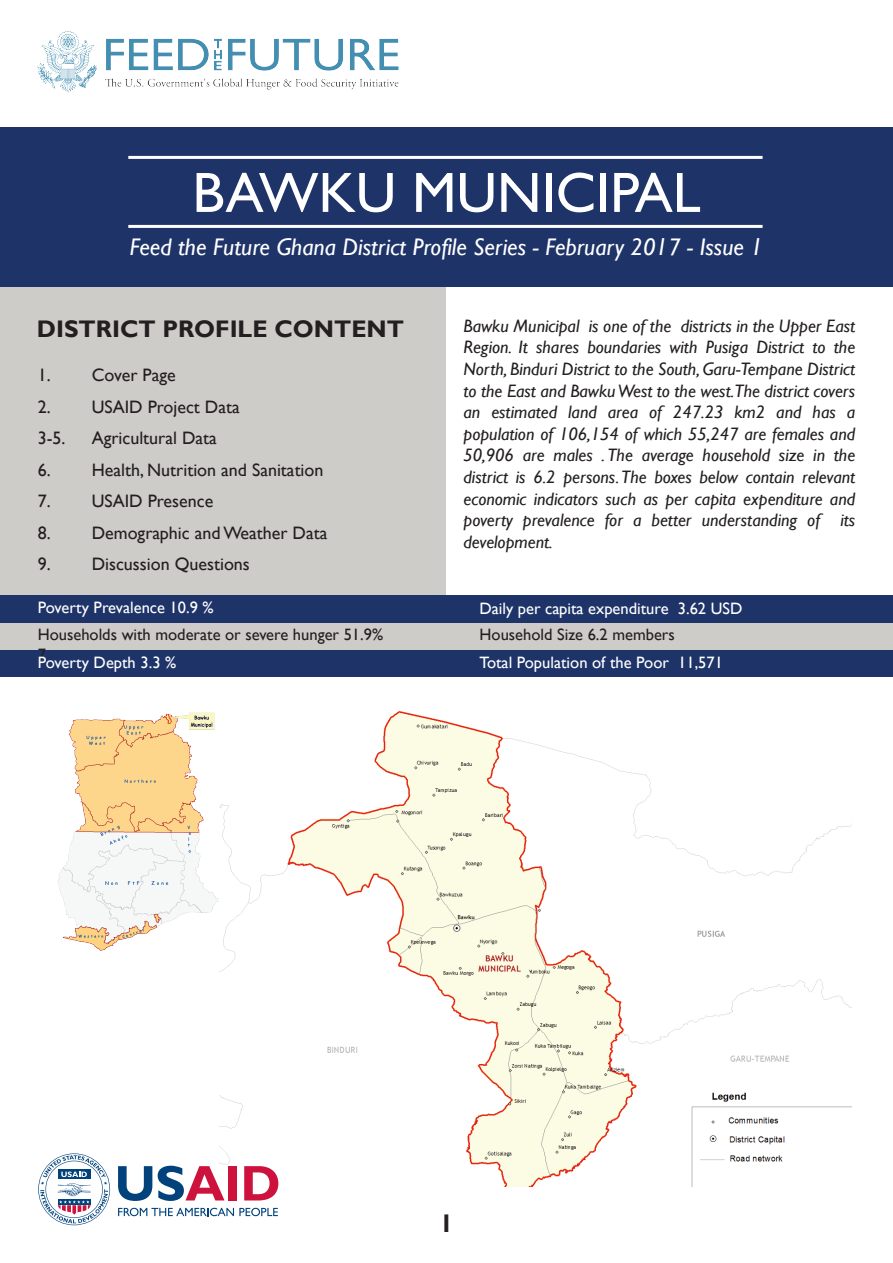
<style>
.page{position:relative;width:893px;height:1263px;background:#fff}
.page>*{position:absolute;margin:0;border:0;box-sizing:border-box;transform-origin:0 0}
.t1{font:57px "Gill Sans";color:#fff}
.t2{font:700 25.5px "Gill Sans";color:#231f20}
.t3{font:italic 24px "Gill Sans";color:#fff}
.t4{font:700 24px "Gill Sans";color:#231f20}
.t5{font:italic 18px/21.6px "Gill Sans";color:#231f20;text-align:justify}
.t6{font:18px/31.5px "Gill Sans";color:#231f20}
.t7{font:16.5px "Gill Sans";color:#fff}
.t8{font:16.5px/19.8px "Gill Sans";color:#231f20}
</style>
<div class="page">
<div style="left:0;top:286px;width:445px;height:317px;background:#ceccc8"></div>
<img style="left:37px;top:31px;width:362px;height:62px">
<div style="left:0;top:127px;width:893px;height:159px;background:#1e3468"></div>
<hr style="left:128px;top:225px;width:635px;height:3px;background:#fff">
<hr style="left:128px;top:156px;width:635px;height:3px;background:#fff">
<div style="left:0;top:649px;width:893px;height:27px;background:#1e3468"></div>
<div style="left:0;top:622px;width:893px;height:27px;background:#ceccc8"></div>
<div style="left:0;top:595px;width:893px;height:27px;background:#1e3468"></div>
<img style="left:57px;top:712px;width:162px;height:239px">
<img style="left:219px;top:711px;width:633px;height:475px">
<svg style="left:118px;top:1166px;width:34px;height:35px"></svg>
<svg style="left:118px;top:1208px;width:160px;height:8px"></svg>
<svg style="left:158px;top:1166px;width:67px;height:35px"></svg>
<div style="left:228px;top:1166px;width:9px;height:34px;background:#cd123d"></div>
<svg style="left:244px;top:1166px;width:34px;height:34px"></svg>
<svg style="left:38px;top:1153px;width:72px;height:72px"></svg>
<h1 class="t1" style="left:192px;top:160px;width:510px">BAWKU MUNICIPAL</h1>
<h3 class="t3" style="left:130px;top:233px;width:635px">Feed the Future Ghana District Profile Series - February 2017 - Issue 1</h3>
<h3 class="t4" style="left:37px;top:314px;width:369px">DISTRICT PROFILE CONTENT</h3>
<p class="t5" style="left:464px;top:315px;width:393px">Bawku Municipal is one of the districts in the Upper East Region. It shares boundaries with Pusiga District to the North, Binduri District to the South, Garu-Tempane District to the East and Bawku West to the west.The district covers an estimated land area of 247.23 km2 and has a population of 106,154 of which 55,247 are females and 50,906 are males . The average household size in the district is 6.2 persons. The boxes below contain relevant economic indicators such as per capita expenditure and poverty prevalence for a better understanding of its development.</p>
<p class="t6" style="left:38px;top:360px;width:139px">1. Cover Page</p>
<p class="t6" style="left:38px;top:391px;width:204px">2. USAID Project Data<br>3-5.</p>
<p class="t6" style="left:92px;top:423px;width:127px">Agricultural Data</p>
<p class="t6" style="left:38px;top:454px;width:287px">6. Health, Nutrition and Sanitation</p>
<p class="t6" style="left:38px;top:486px;width:177px">7. USAID Presence</p>
<p class="t6" style="left:38px;top:517px;width:291px">8. Demographic and Weather Data</p>
<p class="t6" style="left:38px;top:549px;width:214px">9. Discussion Questions</p>
<p class="t7" style="left:38px;top:598px;width:178px">Poverty Prevalence 10.9 %</p>
<p class="t7" style="left:479px;top:599px;width:264px">Daily per capita expenditure 3.62 USD</p>
<p class="t8" style="left:38px;top:625px;width:347px">Households with moderate or severe hunger 51.9%<br>7</p>
<p class="t7" style="left:38px;top:653px;width:140px">Poverty Depth 3.3 %</p>
<p class="t7" style="left:479px;top:653px;width:245px">Total Population of the Poor 11,571</p>
<p class="t8" style="left:479px;top:625px;width:197px">Household Size 6.2 members</p>
<h2 class="t2" style="left:439px;top:1208px;width:16px">1</h2>
</div>
